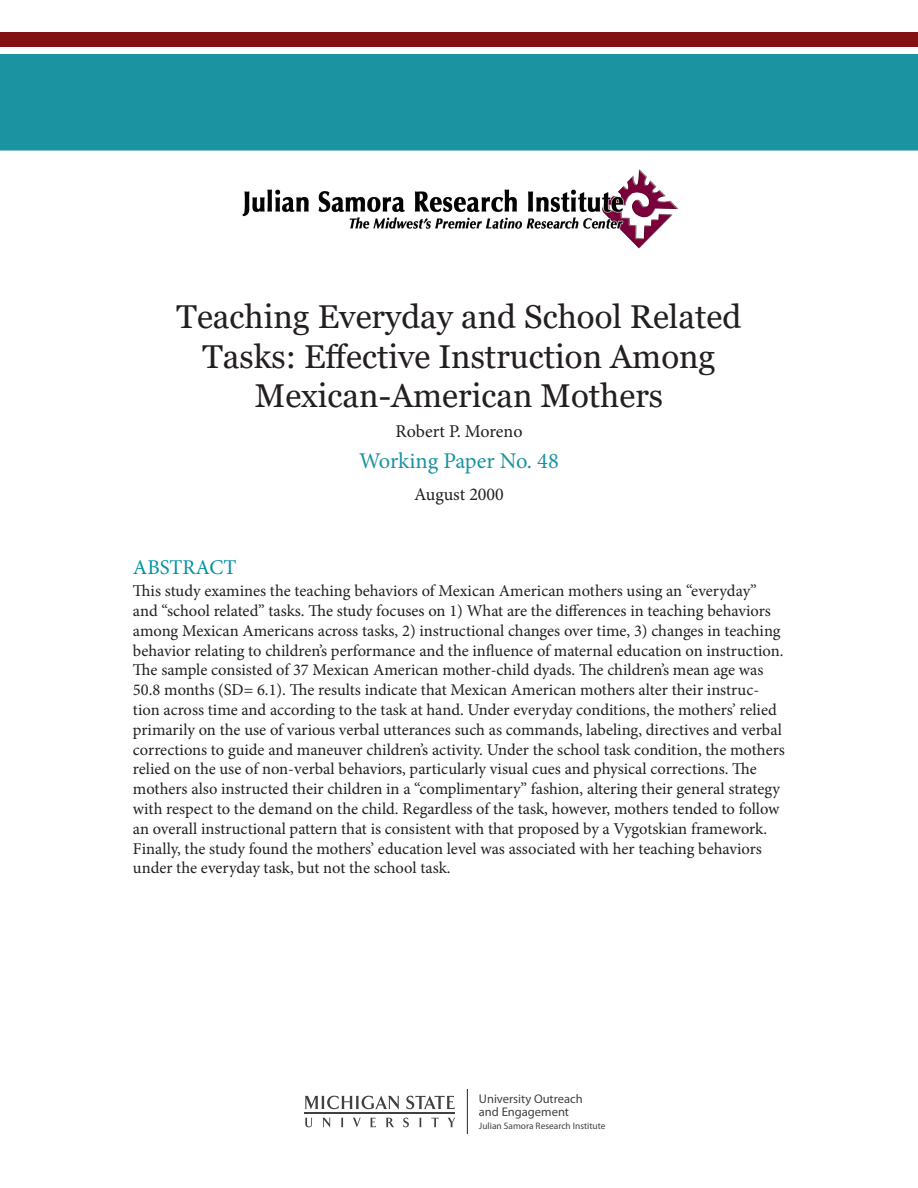
<style>
.page{position:relative;width:918px;height:1188px;background:#fff}
.page>*{position:absolute;margin:0;border:0;box-sizing:border-box;transform-origin:0 0}
.t1{font:33px/39.6px "Georgia";color:#231f20;text-align:center}
.t2{font:22.5px "Minion Pro";letter-spacing:-.005em;color:#1c93a1}
.t3{font:21px "Minion Pro";color:#0092a2}
.t4{font:18px "Minion Pro";color:#231f20}
.t5{font:16.5px/19.8px "Minion Pro";color:#231f20}
.t6{font:12.6px/13.6px "Myriad Pro";color:#414042}
.t7{font:9.45px "Myriad Pro";color:#414042}
</style>
<div class="page">
<div style="left:0;top:54px;width:918px;height:97px;background:#1c93a1"></div>
<div style="left:0;top:32px;width:918px;height:14px;background:#831114"></div>
<img style="left:242px;top:169px;width:436px;height:80px">
<svg style="left:305px;top:1118px;width:7px;height:9px"></svg>
<svg style="left:322px;top:1118px;width:9px;height:10px"></svg>
<svg style="left:341px;top:1118px;width:2px;height:9px"></svg>
<svg style="left:353px;top:1118px;width:8px;height:9px"></svg>
<svg style="left:370px;top:1118px;width:6px;height:9px"></svg>
<svg style="left:386px;top:1118px;width:8px;height:9px"></svg>
<svg style="left:403px;top:1118px;width:6px;height:9px"></svg>
<svg style="left:419px;top:1118px;width:3px;height:9px"></svg>
<svg style="left:432px;top:1118px;width:7px;height:9px"></svg>
<svg style="left:448px;top:1118px;width:7px;height:9px"></svg>
<svg style="left:305px;top:1095px;width:94px;height:15px"></svg>
<svg style="left:406px;top:1095px;width:49px;height:14px"></svg>
<hr style="left:305px;top:1112px;width:150px;height:1px;background:#414042">
<hr style="left:467px;top:1089px;width:1px;height:45px;background:#414042">
<p class="t1" style="left:177px;top:298px;width:566px">Teaching Everyday and School Related<br>Tasks: Effective Instruction Among<br>Mexican-American Mothers</p>
<p class="t4" style="left:395px;top:419px;width:129px">Robert P. Moreno</p>
<p class="t2" style="left:359px;top:446px;width:201px">Working Paper No. 48</p>
<p class="t4" style="left:414px;top:482px;width:91px">August 2000</p>
<p class="t3" style="left:133px;top:554px;width:105px">ABSTRACT</p>
<p class="t5" style="left:133px;top:581px;width:653px">This study examines the teaching behaviors of Mexican American mothers using an “everyday” and “school related” tasks. The study focuses on 1) What are the differences in teaching behaviors among Mexican Americans across tasks, 2) instructional changes over time, 3) changes in teaching behavior relating to children’s performance and the influence of maternal education on instruction.<br>The sample consisted of 37 Mexican American mother-child dyads. The children’s mean age was 50.8 months (SD= 6.1). The results indicate that Mexican American mothers alter their instruc&shy;tion across time and according to the task at hand. Under everyday conditions, the mothers’ relied primarily on the use of various verbal utterances such as commands, labeling, directives and verbal corrections to guide and maneuver children’s activity. Under the school task condition, the mothers relied on the use of non-verbal behaviors, particularly visual cues and physical corrections. The mothers also instructed their children in a “complimentary” fashion, altering their general strategy with respect to the demand on the child. Regardless of the task, however, mothers tended to follow an overall instructional pattern that is consistent with that proposed by a Vygotskian framework.<br>Finally, the study found the mothers’ education level was associated with her teaching behaviors under the everyday task, but not the school task.</p>
<p class="t6" style="left:479px;top:1091px;width:105px">University Outreach and Engagement</p>
<p class="t7" style="left:479px;top:1120px;width:128px">Julian Samora Research Institute</p>
</div>
